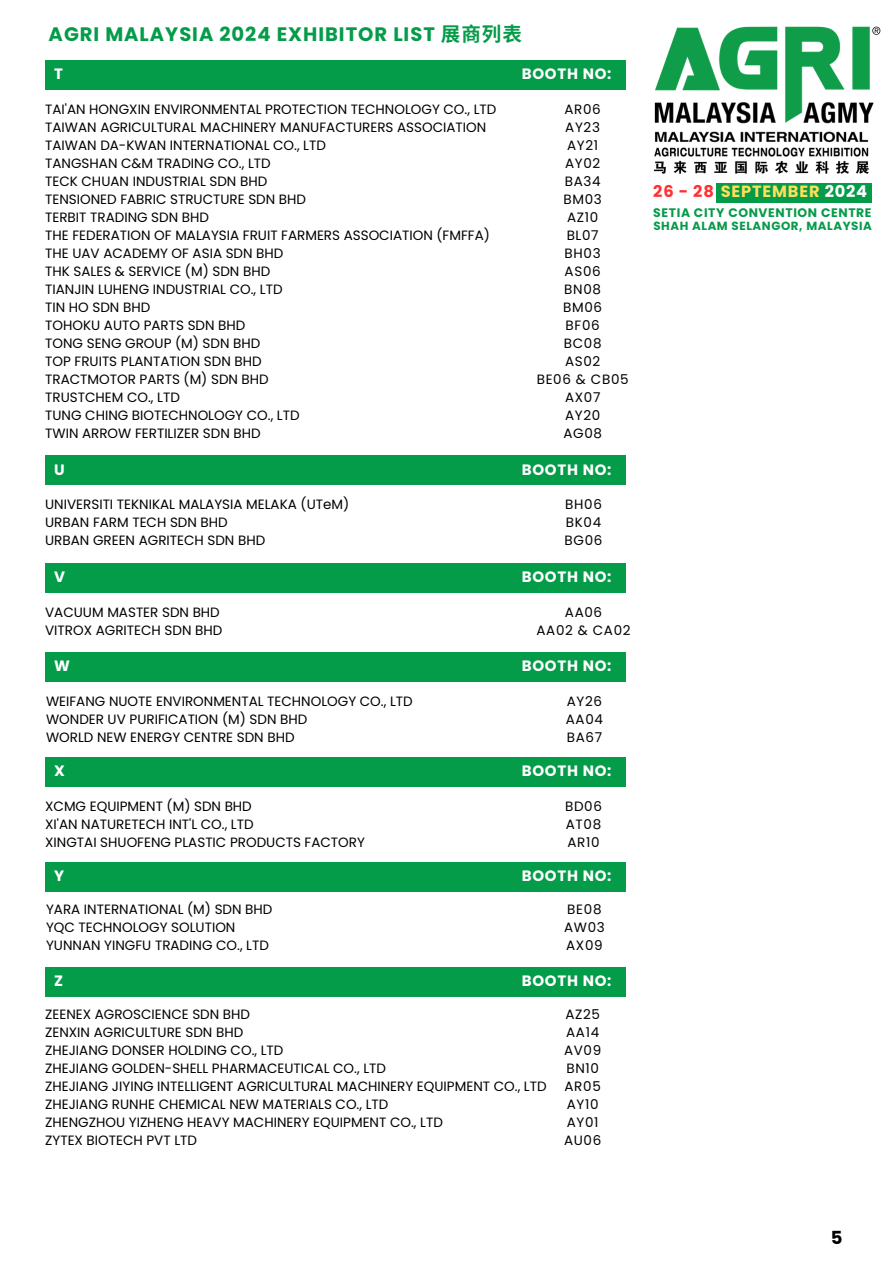
<style>
.page{position:relative;width:894px;height:1264px;background:#fff}
.page>*{position:absolute;margin:0;border:0;box-sizing:border-box;transform-origin:0 0}
.t1{font:700 19.5px "Poppins";letter-spacing:.05em;color:#049b49}
.t2{font:700 18px "Poppins";color:#000}
.t3{font:700 16.2px "Poppins";letter-spacing:.05em;color:#ffde59}
.t4{font:700 15px "Poppins";letter-spacing:.05em;color:#fff}
.t5{font:13.5px/18px "Poppins";color:#000}
.t6{font:13.5px/18px "Poppins";letter-spacing:.05em;color:#000;text-align:center}
.t7{font:700 12.3px "Poppins";letter-spacing:.05em;color:#049b49}
.t8{font:700 11.85px "Poppins";letter-spacing:.05em;color:#049b49}
.s1{font-family:"Noto Sans CJ Ksc"}
.s2{color:#ff3131}
.s3{color:#fff}
</style>
<div class="page">
<div style="left:45px;top:60px;width:580px;height:29px;background:#049b49"></div>
<div style="left:716px;top:183px;width:155px;height:19px;background:#049b49"></div>
<img style="left:653px;top:26px;width:228px;height:161px">
<div style="left:45px;top:455px;width:580px;height:29px;background:#049b49"></div>
<div style="left:45px;top:563px;width:580px;height:29px;background:#049b49"></div>
<div style="left:45px;top:652px;width:580px;height:29px;background:#049b49"></div>
<div style="left:45px;top:757px;width:580px;height:29px;background:#049b49"></div>
<div style="left:45px;top:862px;width:580px;height:29px;background:#049b49"></div>
<div style="left:45px;top:967px;width:580px;height:29px;background:#049b49"></div>
<h1 class="t1" style="left:49px;top:21px;width:474px">AGRI MALAYSIA 2024 EXHIBITOR LIST <span class="s1">展商列表</span></h1>
<p class="t4" style="left:54px;top:63px;width:10px">T</p>
<h2 class="t4" style="left:521px;top:63px;width:91px">BOOTH NO:</h2>
<p class="t5" style="left:45px;top:100px;width:452px">TAI'AN HONGXIN ENVIRONMENTAL PROTECTION TECHNOLOGY CO., LTD TAIWAN AGRICULTURAL MACHINERY MANUFACTURERS ASSOCIATION TAIWAN DA-KWAN INTERNATIONAL CO., LTD<br>TANGSHAN C&amp;M TRADING CO., LTD<br>TECK CHUAN INDUSTRIAL SDN BHD<br>TENSIONED FABRIC STRUCTURE SDN BHD<br>TERBIT TRADING SDN BHD<br>THE FEDERATION OF MALAYSIA FRUIT FARMERS ASSOCIATION (FMFFA)<br>THE UAV ACADEMY OF ASIA SDN BHD<br>THK SALES &amp; SERVICE (M) SDN BHD<br>TIANJIN LUHENG INDUSTRIAL CO., LTD<br>TIN HO SDN BHD<br>TOHOKU AUTO PARTS SDN BHD<br>TONG SENG GROUP (M) SDN BHD<br>TOP FRUITS PLANTATION SDN BHD<br>TRACTMOTOR PARTS (M) SDN BHD<br>TRUSTCHEM CO., LTD<br>TUNG CHING BIOTECHNOLOGY CO., LTD<br>TWIN ARROW FERTILIZER SDN BHD</p>
<p class="t6" style="left:536px;top:100px;width:93px">AR06<br>AY23<br>AY21<br>AY02<br>BA34<br>BM03<br>AZ10<br>BL07<br>BH03<br>AS06<br>BN08<br>BM06<br>BF06<br>BC08<br>AS02<br>BE06 &amp; CB05<br>AX07<br>AY20<br>AG08</p>
<h2 class="t4" style="left:54px;top:459px;width:12px">U</h2>
<h5 class="t4" style="left:521px;top:459px;width:91px">BOOTH NO:</h5>
<h4 class="t5" style="left:45px;top:495px;width:305px">UNIVERSITI TEKNIKAL MALAYSIA MELAKA (UTeM)<br>URBAN FARM TECH SDN BHD<br>URBAN GREEN AGRITECH SDN BHD</h4>
<p class="t5" style="left:564px;top:495px;width:39px;text-align:justify">BH06<br>BK04<br>BG06</p>
<h2 class="t4" style="left:54px;top:566px;width:12px">V</h2>
<h4 class="t4" style="left:521px;top:566px;width:91px">BOOTH NO:</h4>
<h4 class="t5" style="left:45px;top:603px;width:179px">VACUUM MASTER SDN BHD<br>VITROX AGRITECH SDN BHD</h4>
<p class="t6" style="left:536px;top:603px;width:96px">AA06<br>AA02 &amp; CA02</p>
<h2 class="t4" style="left:54px;top:655px;width:17px">W</h2>
<h4 class="t4" style="left:521px;top:655px;width:91px">BOOTH NO:</h4>
<h2 class="t5" style="left:46px;top:692px;width:368px">WEIFANG NUOTE ENVIRONMENTAL TECHNOLOGY CO., LTD<br>WONDER UV PURIFICATION (M) SDN BHD<br>WORLD NEW ENERGY CENTRE SDN BHD</h2>
<h4 class="t5" style="left:565px;top:692px;width:39px;text-align:justify">AY26<br>AA04<br>BA67</h4>
<h4 class="t4" style="left:54px;top:760px;width:12px">X</h4>
<p class="t4" style="left:521px;top:760px;width:91px">BOOTH NO:</p>
<h4 class="t5" style="left:45px;top:797px;width:321px">XCMG EQUIPMENT (M) SDN BHD<br>XI'AN NATURETECH INT'L CO., LTD<br>XINGTAI SHUOFENG PLASTIC PRODUCTS FACTORY</h4>
<h2 class="t5" style="left:565px;top:797px;width:38px;text-align:justify">BD06<br>AT08<br>AR10</h2>
<h4 class="t4" style="left:54px;top:865px;width:12px">Y</h4>
<h4 class="t4" style="left:521px;top:865px;width:91px">BOOTH NO:</h4>
<h4 class="t5" style="left:46px;top:899px;width:228px">YARA INTERNATIONAL (M) SDN BHD<br>YQC TECHNOLOGY SOLUTION<br>YUNNAN YINGFU TRADING CO., LTD</h4>
<h4 class="t6" style="left:564px;top:899px;width:42px;text-align:left">BE08<br>AW03<br>AX09</h4>
<p class="t4" style="left:54px;top:970px;width:10px">Z</p>
<h2 class="t4" style="left:521px;top:970px;width:91px">BOOTH NO:</h2>
<p class="t5" style="left:45px;top:1004px;width:503px">ZEENEX AGROSCIENCE SDN BHD<br>ZENXIN AGRICULTURE SDN BHD<br>ZHEJIANG DONSER HOLDING CO., LTD<br>ZHEJIANG GOLDEN-SHELL PHARMACEUTICAL CO., LTD<br>ZHEJIANG JIYING INTELLIGENT AGRICULTURAL MACHINERY EQUIPMENT CO., LTD ZHEJIANG RUNHE CHEMICAL NEW MATERIALS CO., LTD<br>ZHENGZHOU YIZHENG HEAVY MACHINERY EQUIPMENT CO., LTD<br>ZYTEX BIOTECH PVT LTD</p>
<p class="t6" style="left:564px;top:1004px;width:39px;text-align:left">AZ25<br>AA14<br>AV09<br>BN10<br>AR05<br>AY10<br>AY01<br>AU06</p>
<h4 class="t3" style="left:653px;top:180px;width:215px"><span class="s2">26 - 28</span> SEPTEMBER <span class="s3">2024</span></h4>
<h2 class="t8" style="left:653px;top:218px;width:220px">SHAH ALAM SELANGOR, MALAYSIA</h2>
<h2 class="t7" style="left:653px;top:204px;width:220px">SETIA CITY CONVENTION CENTRE</h2>
<p class="t2" style="left:830px;top:1224px;width:13px">5</p>
</div>
